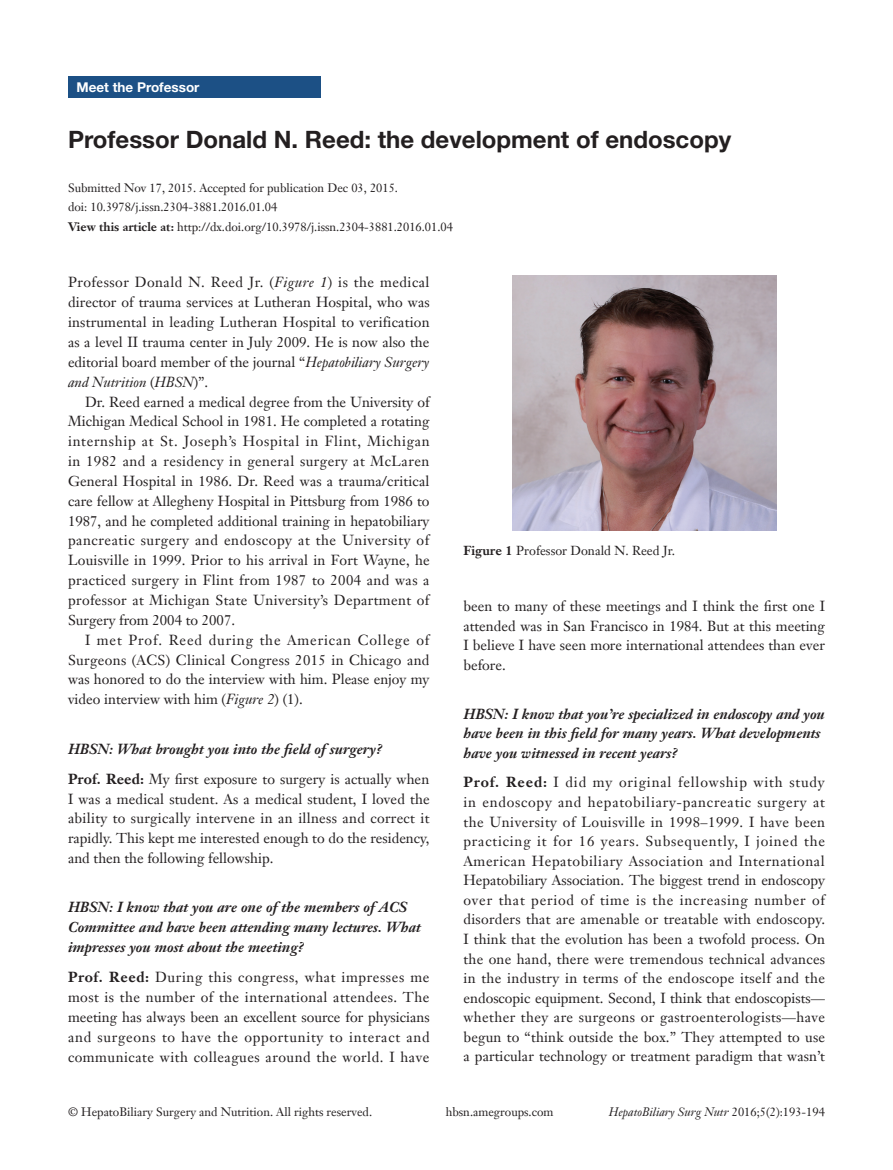
<style>
.page{position:relative;width:893px;height:1170px;background:#fff}
.page>*{position:absolute;margin:0;border:0;box-sizing:border-box;transform-origin:0 0}
.t1{font:700 24px "Helvetica Neue LT Pro";color:#231f20}
.t2{font:14.25px/19.8px "Janson Text LT";color:#231f20;text-align:justify}
.t3{font:italic 700 14.25px/19.8px "Janson Text LT";color:#231f20}
.t4{font:700 13.5px "Helvetica Neue LT Pro";color:#fff}
.t5{font:12.75px "Janson Text LT";color:#231f20}
.t6{font:12px/19.5px "Janson Text LT";color:#231f20}
.t7{font:italic 12px "Janson Text LT";color:#231f20}
.s1{font-weight:700}
.s2{font-style:italic}
.s3{font-style:normal}
.s4{font-weight:400;font-style:normal}
</style>
<div class="page">
<div style="left:68px;top:77px;width:252px;height:21px;background:#1c5085"></div>
<img style="left:512px;top:275px;width:264px;height:255px">
<p class="t4" style="left:77px;top:79px;width:125px">Meet the Professor</p>
<h1 class="t1" style="left:68px;top:124px;width:665px">Professor Donald N. Reed: the development of endoscopy</h1>
<p class="t6" style="left:68px;top:178px;width:386px">Submitted Nov 17, 2015. Accepted for publication Dec 03, 2015.<br>doi: 10.3978/j.issn.2304-3881.2016.01.04<br><span class="s1">View this article at:</span> http://dx.doi.org/10.3978/j.issn.2304-3881.2016.01.04</p>
<p class="t2" style="left:68px;top:272px;width:363px">Professor Donald N. Reed Jr. (<span class="s2">Figure 1</span>) is the medical director of trauma services at Lutheran Hospital, who was instrumental in leading Lutheran Hospital to verification as a level II trauma center in July 2009. He is now also the editorial board member of the journal “<span class="s2">Hepatobiliary Surgery and Nutrition</span> (<span class="s2">HBSN</span>)”.</p>
<p class="t2" style="left:68px;top:391px;width:363px;text-indent:17px">Dr. Reed earned a medical degree from the University of Michigan Medical School in 1981. He completed a rotating internship at St. Joseph’s Hospital in Flint, Michigan in 1982 and a residency in general surgery at McLaren General Hospital in 1986. Dr. Reed was a trauma/critical care fellow at Allegheny Hospital in Pittsburg from 1986 to 1987, and he completed additional training in hepatobiliary pancreatic surgery and endoscopy at the University of Louisville in 1999. Prior to his arrival in Fort Wayne, he practiced surgery in Flint from 1987 to 2004 and was a professor at Michigan State University’s Department of Surgery from 2004 to 2007.</p>
<p class="t2" style="left:68px;top:629px;width:363px;text-indent:17px">I met Prof. Reed during the American College of Surgeons (ACS) Clinical Congress 2015 in Chicago and was honored to do the interview with him. Please enjoy my video interview with him (<span class="s2">Figure 2</span>) (1).</p>
<p class="t3" style="left:68px;top:733px;width:363px;line-height:30px">HBSN: What brought you into the field of surgery?<br><span class="s3">Prof. Reed:</span> <span class="s4">My first exposure to surgery is actually when</span></p>
<p class="t2" style="left:68px;top:788px;width:363px">I was a medical student. As a medical student, I loved the ability to surgically intervene in an illness and correct it rapidly. This kept me interested enough to do the residency, and then the following fellowship.</p>
<p class="t3" style="left:68px;top:897px;width:354px">HBSN: I know that you are one of the members of ACS<br>Committee and have been attending many lectures. What impresses you most about the meeting?</p>
<p class="t2" style="left:68px;top:967px;width:363px"><span class="s1">Prof. Reed:</span> During this congress, what impresses me most is the number of the international attendees. The meeting has always been an excellent source for physicians and surgeons to have the opportunity to interact and communicate with colleagues around the world. I have</p>
<p class="t5" style="left:463px;top:542px;width:213px"><span class="s1">Figure 1</span> Professor Donald N. Reed Jr.</p>
<p class="t2" style="left:463px;top:596px;width:363px">been to many of these meetings and I think the first one I attended was in San Francisco in 1984. But at this meeting I believe I have seen more international attendees than ever before.</p>
<p class="t3" style="left:463px;top:704px;width:363px">HBSN: I know that you’re specialized in endoscopy and you have been in this field for many years. What developments have you witnessed in recent years?</p>
<p class="t2" style="left:463px;top:772px;width:363px"><span class="s1">Prof. Reed:</span> I did my original fellowship with study in endoscopy and hepatobiliary-pancreatic surgery at the University of Louisville in 1998–1999. I have been practicing it for 16 years. Subsequently, I joined the American Hepatobiliary Association and International Hepatobiliary Association. The biggest trend in endoscopy over that period of time is the increasing number of disorders that are amenable or treatable with endoscopy.<br>I think that the evolution has been a twofold process. On the one hand, there were tremendous technical advances in the industry in terms of the endoscope itself and the endoscopic equipment. Second, I think that endoscopists— whether they are surgeons or gastroenterologists—have begun to “think outside the box.” They attempted to use a particular technology or treatment paradigm that wasn’t</p>
<p class="t6" style="left:68px;top:1102px;width:306px">© HepatoBiliary Surgery and Nutrition. All rights reserved.</p>
<p class="t6" style="left:446px;top:1102px;width:109px">hbsn.amegroups.com</p>
<p class="t7" style="left:609px;top:1104px;width:217px">HepatoBiliary Surg Nutr <span class="s3">2016;5(2):193-194</span></p>
</div>
